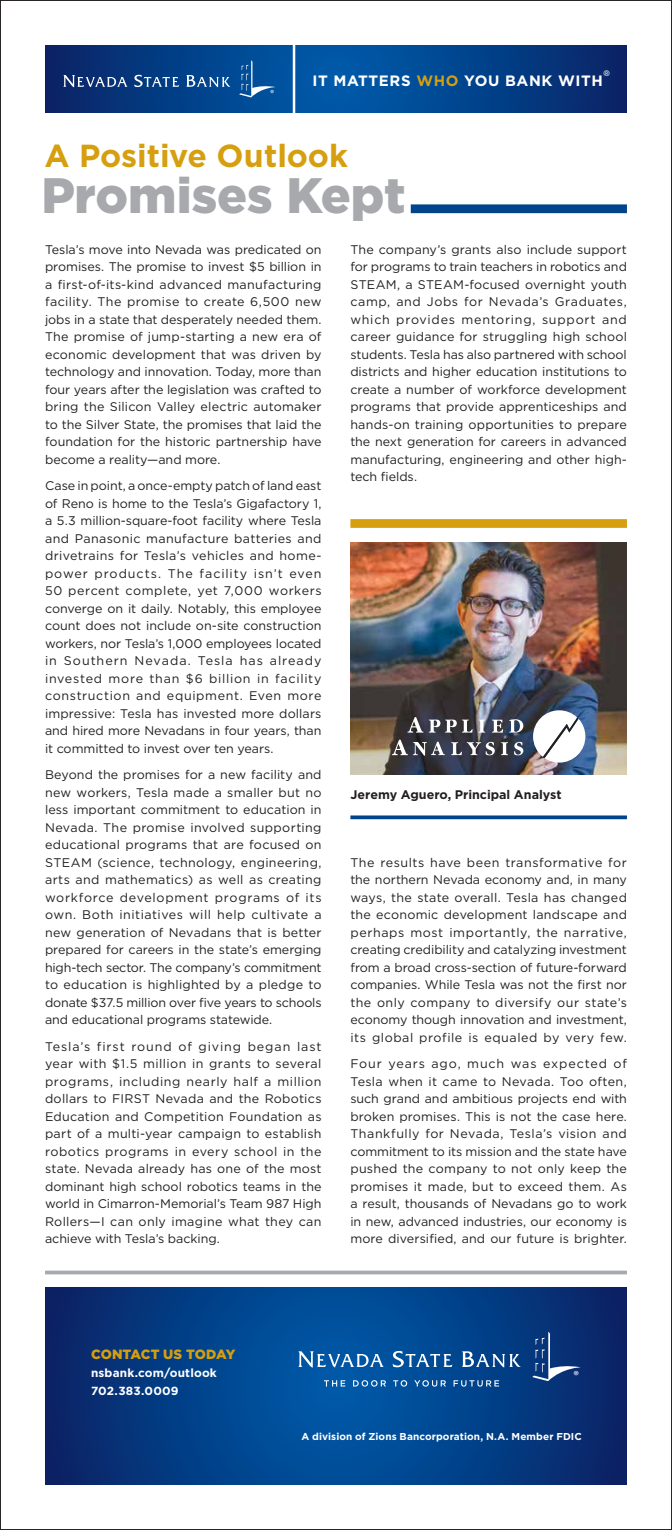
<style>
.page{position:relative;width:672px;height:1530px;background:#fff}
.page>*{position:absolute;margin:0;border:0;box-sizing:border-box;transform-origin:0 0}
.t1{font:900 49.75px "Gotham";letter-spacing:-.005em;color:#a7a9ac}
.t2{font:700 31.88px "Gotham";color:#d59f10}
.t3{font:700 15px "Gotham";letter-spacing:.04em;color:#fff}
.t4{font:900 13.38px "Gotham";letter-spacing:-.01em;color:#d59f10}
.t5{font:13.38px "Myriad Pro";color:#fff}
.t6{font:12.5px/17.5px "Gotham";color:#231f20;text-align:justify}
.t7{font:700 12.5px "Gotham";color:#231f20}
.t8{font:700 11.75px/17.9px "Gotham";letter-spacing:.015em;color:#fff}
.t9{font:700 10px "Gotham";letter-spacing:.01em;color:#fff}
.t10{font:300 8px "Frutiger LT Std";color:#fff}
.s1{color:#d59f10}
</style>
<div class="page">
<svg style="left:45px;top:1288px;width:581px;height:197px;background:#033d85"></svg>
<hr style="left:45px;top:1271px;width:581px;height:3px;background:#a7a9ac">
<svg style="left:45px;top:45px;width:581px;height:68px;background:#034088"></svg>
<div style="left:410px;top:204px;width:216px;height:9px;background:#00448c"></div>
<svg style="left:532px;top:1332px;width:48px;height:49px;background:#264b88"></svg>
<svg style="left:298px;top:1351px;width:222px;height:17px;background:#3c76b0"></svg>
<svg style="left:324px;top:1380px;width:21px;height:7px"></svg>
<svg style="left:353px;top:1380px;width:33px;height:7px"></svg>
<svg style="left:393px;top:1380px;width:14px;height:7px"></svg>
<svg style="left:414px;top:1380px;width:32px;height:7px"></svg>
<svg style="left:453px;top:1380px;width:46px;height:7px"></svg>
<hr style="left:293px;top:42px;width:2px;height:74px;background:#fff">
<svg style="left:63px;top:75px;width:167px;height:12px;background:#436a9f"></svg>
<svg style="left:239px;top:60px;width:36px;height:37px"></svg>
<div style="left:350px;top:519px;width:276px;height:9px;background:#d59f10"></div>
<svg style="left:350px;top:815px;width:276px;height:4px"></svg>
<img style="left:350px;top:543px;width:276px;height:232px">
<svg style="left:533px;top:710px;width:52px;height:53px"></svg>
<svg style="left:407px;top:717px;width:49px;height:16px"></svg>
<svg style="left:462px;top:720px;width:10px;height:13px"></svg>
<svg style="left:478px;top:720px;width:7px;height:13px"></svg>
<svg style="left:492px;top:720px;width:11px;height:13px"></svg>
<svg style="left:509px;top:719px;width:14px;height:14px"></svg>
<svg style="left:451px;top:742px;width:43px;height:13px"></svg>
<svg style="left:501px;top:742px;width:7px;height:13px"></svg>
<svg style="left:514px;top:742px;width:9px;height:13px"></svg>
<svg style="left:392px;top:740px;width:52px;height:16px"></svg>
<p class="t10" style="left:603px;top:69px;width:8px">®</p>
<p class="t3" style="left:312px;top:71px;width:292px">IT MATTERS <span class="s1">WHO</span> YOU BANK WITH</p>
<h2 class="t2" style="left:44px;top:134px;width:305px">A Positive Outlook</h2>
<h1 class="t1" style="left:41px;top:161px;width:365px">Promises Kept</h1>
<p class="t6" style="left:45px;top:240px;width:278px">Tesla’s move into Nevada was predicated on promises. The promise to invest $5 billion in a first-of-its-kind advanced manufacturing facility. The promise to create 6,500 new jobs in a state that desperately needed them.<br>The promise of jump-starting a new era of economic development that was driven by technology and innovation. Today, more than four years after the legislation was crafted to bring the Silicon Valley electric automaker to the Silver State, the promises that laid the foundation for the historic partnership have become a reality—and more.</p>
<p class="t6" style="left:45px;top:477px;width:278px">Case in point, a once-empty patch of land east of Reno is home to the Tesla’s Gigafactory 1, a 5.3 million-square-foot facility where Tesla and Panasonic manufacture batteries and drivetrains for Tesla’s vehicles and home&shy;power products. The facility isn’t even 50 percent complete, yet 7,000 workers converge on it daily. Notably, this employee count does not include on-site construction workers, nor Tesla’s 1,000 employees located in Southern Nevada. Tesla has already invested more than $6 billion in facility construction and equipment. Even more impressive: Tesla has invested more dollars and hired more Nevadans in four years, than it committed to invest over ten years.</p>
<p class="t6" style="left:45px;top:766px;width:278px">Beyond the promises for a new facility and new workers, Tesla made a smaller but no less important commitment to education in Nevada. The promise involved supporting educational programs that are focused on STEAM (science, technology, engineering, arts and mathematics) as well as creating workforce development programs of its own. Both initiatives will help cultivate a new generation of Nevadans that is better prepared for careers in the state’s emerging high-tech sector. The company’s commitment to education is highlighted by a pledge to donate $37.5 million over five years to schools and educational programs statewide.</p>
<p class="t6" style="left:45px;top:1037px;width:278px">Tesla’s first round of giving began last year with $1.5 million in grants to several programs, including nearly half a million dollars to FIRST Nevada and the Robotics Education and Competition Foundation as part of a multi-year campaign to establish robotics programs in every school in the state. Nevada already has one of the most dominant high school robotics teams in the world in Cimarron-Memorial’s Team 987 High Rollers—I can only imagine what they can achieve with Tesla’s backing.</p>
<p class="t6" style="left:350px;top:240px;width:278px">The company’s grants also include support for programs to train teachers in robotics and STEAM, a STEAM-focused overnight youth camp, and Jobs for Nevada’s Graduates, which provides mentoring, support and career guidance for struggling high school students. Tesla has also partnered with school districts and higher education institutions to create a number of workforce development programs that provide apprenticeships and hands-on training opportunities to prepare the next generation for careers in advanced manufacturing, engineering and other high&shy;tech fields.</p>
<p class="t7" style="left:350px;top:787px;width:212px">Jeremy Aguero, Principal Analyst</p>
<p class="t6" style="left:350px;top:853px;width:278px">The results have been transformative for the northern Nevada economy and, in many ways, the state overall. Tesla has changed the economic development landscape and perhaps most importantly, the narrative, creating credibility and catalyzing investment from a broad cross-section of future-forward companies. While Tesla was not the first nor the only company to diversify our state’s economy though innovation and investment, its global profile is equaled by very few.</p>
<p class="t6" style="left:350px;top:1055px;width:278px">Four years ago, much was expected of Tesla when it came to Nevada. Too often, such grand and ambitious projects end with broken promises. This is not the case here.<br>Thankfully for Nevada, Tesla’s vision and commitment to its mission and the state have pushed the company to not only keep the promises it made, but to exceed them. As a result, thousands of Nevadans go to work in new, advanced industries, our economy is more diversified, and our future is brighter.</p>
<p class="t4" style="left:91px;top:1345px;width:146px">CONTACT US TODAY</p>
<p class="t8" style="left:91px;top:1364px;width:127px">nsbank.com/outlook<br>702.383.0009</p>
<p class="t5" style="left:573px;top:1367px;width:7px">®</p>
<p class="t9" style="left:301px;top:1430px;width:282px">A division of Zions Bancorporation, N.A. Member FDIC</p>
</div>
